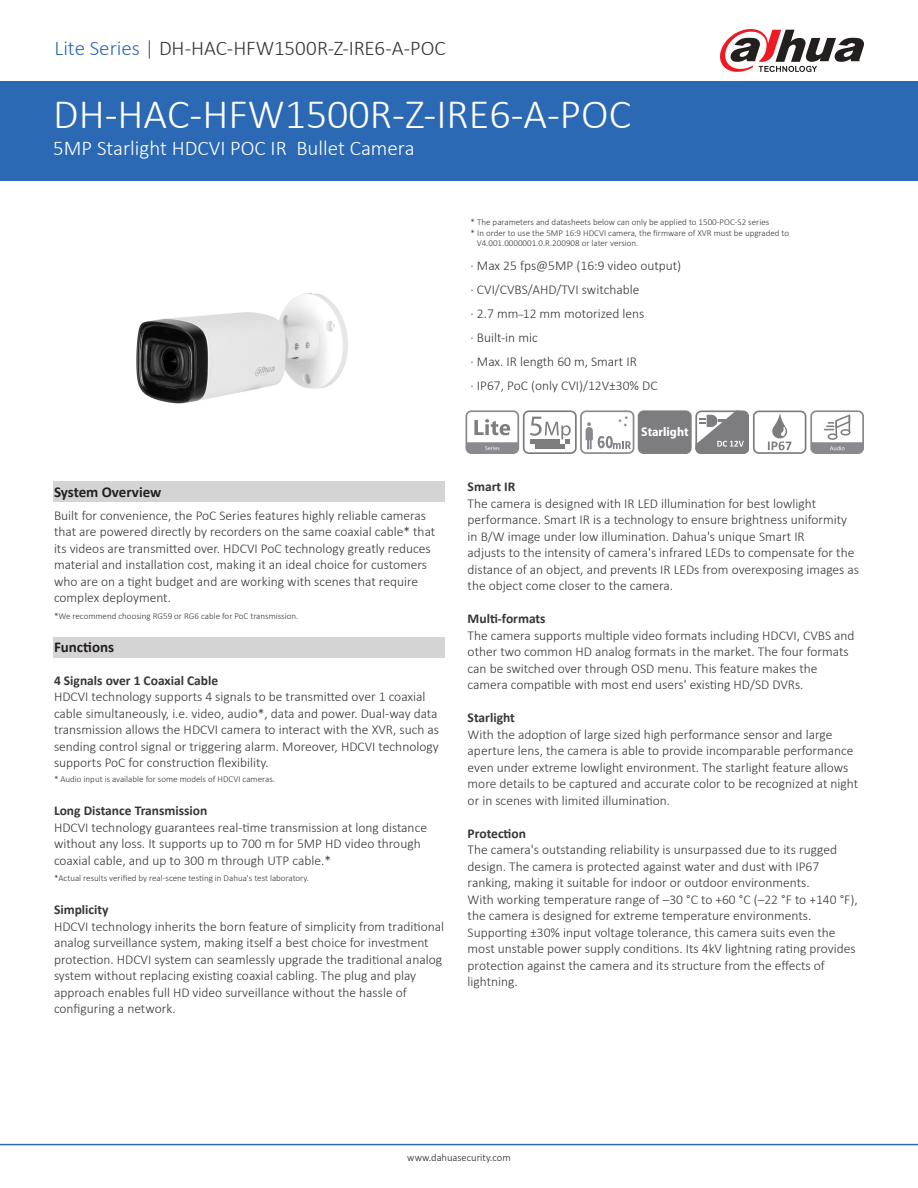
<style>
.page{position:relative;width:918px;height:1188px;background:#fff}
.page>*{position:absolute;margin:0;border:0;box-sizing:border-box;transform-origin:0 0}
.t1{font:300 42px "Calibri";color:#fff}
.t2{font:300 21px "Calibri";color:#393535}
.t3{font:300 21px "Calibri";color:#fff}
.t4{font:700 15px "Calibri";color:#241f1f}
.t5{font:300 13.5px/16.5px "Calibri";color:#393535}
.t6{font:700 13.5px "Calibri";color:#393535}
.t7{font:700 semi-condensed 12.6px "Myriad Pro";color:#fff}
.t8{font:300 10.5px "Calibri";color:#241f1f}
.t9{font:300 9px "Calibri";color:#393535}
.s1{color:#2c69b4}
.s2{color:#5a5758}
.s3{font-size:10.5px;color:#241f1f}
</style>
<div class="page">
<div style="left:0;top:81px;width:918px;height:100px;background:#2c69b4"></div>
<hr style="left:0;top:1144px;width:918px;height:1px;background:#2c69b4">
<svg style="left:720px;top:29px;width:144px;height:43px"></svg>
<img style="left:136px;top:293px;width:212px;height:111px">
<div style="left:53px;top:638px;width:392px;height:20px;background:#d5d4d5"></div>
<div style="left:54px;top:481px;width:391px;height:21px;background:#d5d4d5"></div>
<svg style="left:465px;top:410px;width:399px;height:44px"></svg>
<h2 class="t2" style="left:55px;top:35px;width:393px"><span class="s1">Lite Series</span> <span class="s2">|</span> DH-HAC-HFW1500R-Z-IRE6-A-POC</h2>
<h1 class="t1" style="left:53px;top:88px;width:579px">DH-HAC-HFW1500R-Z-IRE6-A-POC</h1>
<h2 class="t3" style="left:53px;top:135px;width:363px">5MP Starlight HDCVI POC IR Bullet Camera</h2>
<p class="t9" style="left:471px;top:217px;width:300px">* The parameters and datasheets below can only be applied to 1500-POC-S2 series</p>
<p class="t9" style="left:471px;top:227px;width:320px">* In order to use the 5MP 16:9 HDCVI camera, the firmware of XVR must be upgraded to</p>
<p class="t9" style="left:477px;top:238px;width:163px">V4.001.0000001.0.R.200908 or later version.</p>
<p class="t5" style="left:471px;top:254px;width:212px;line-height:24px">· Max 25 fps@5MP (16:9 video output) · CVI/CVBS/AHD/TVI switchable<br>· 2.7 mm<span class="s3">–</span>12 mm motorized lens<br>· Built-in mic<br>· Max. IR length 60 m, Smart IR<br>· IP67, PoC (only CVI)/12V±30% DC</p>
<p class="t4" style="left:54px;top:481px;width:109px">System Overview</p>
<p class="t5" style="left:54px;top:507px;width:383px">Built for convenience, the PoC Series features highly reliable cameras that are powered directly by recorders on the same coaxial cable* that its videos are transmitted over. HDCVI PoC technology greatly reduces material and installation cost, making it an ideal choice for customers who are on a tight budget and are working with scenes that require complex deployment.</p>
<p class="t9" style="left:54px;top:610px;width:246px">*We recommend choosing RG59 or RG6 cable for PoC transmission.</p>
<p class="t4" style="left:54px;top:636px;width:62px">Functions</p>
<p class="t6" style="left:54px;top:671px;width:166px">4 Signals over 1 Coaxial Cable</p>
<p class="t5" style="left:54px;top:689px;width:387px">HDCVI technology supports 4 signals to be transmitted over 1 coaxial cable simultaneously, i.e. video, audio*, data and power. Dual-way data transmission allows the HDCVI camera to interact with the XVR, such as sending control signal or triggering alarm. Moreover, HDCVI technology supports PoC for construction flexibility.</p>
<p class="t9" style="left:54px;top:774px;width:223px">* Audio input is available for some models of HDCVI cameras.</p>
<p class="t6" style="left:54px;top:801px;width:155px">Long Distance Transmission</p>
<p class="t5" style="left:54px;top:819px;width:375px">HDCVI technology guarantees real-time transmission at long distance without any loss. It supports up to 700 m for 5MP HD video through coaxial cable, and up to 300 m through UTP cable.*</p>
<p class="t9" style="left:54px;top:873px;width:256px">*Actual results verified by real-scene testing in Dahua's test laboratory.</p>
<p class="t6" style="left:54px;top:900px;width:56px">Simplicity</p>
<p class="t5" style="left:54px;top:918px;width:392px">HDCVI technology inherits the born feature of simplicity from traditional analog surveillance system, making itself a best choice for investment protection. HDCVI system can seamlessly upgrade the traditional analog system without replacing existing coaxial cabling. The plug and play approach enables full HD video surveillance without the hassle of configuring a network.</p>
<p class="t7" style="left:641px;top:424px;width:49px">Starlight</p>
<p class="t6" style="left:468px;top:477px;width:49px">Smart IR</p>
<p class="t5" style="left:468px;top:495px;width:393px">The camera is designed with IR LED illumination for best lowlight performance. Smart IR is a technology to ensure brightness uniformity in B/W image under low illumination. Dahua's unique Smart IR<br>adjusts to the intensity of camera's infrared LEDs to compensate for the distance of an object, and prevents IR LEDs from overexposing images as the object come closer to the camera.</p>
<p class="t6" style="left:468px;top:609px;width:80px">Multi-formats</p>
<p class="t5" style="left:468px;top:627px;width:388px">The camera supports multiple video formats including HDCVI, CVBS and other two common HD analog formats in the market. The four formats can be switched over through OSD menu. This feature makes the camera compatible with most end users' existing HD/SD DVRs.</p>
<p class="t6" style="left:468px;top:708px;width:49px">Starlight</p>
<p class="t5" style="left:468px;top:726px;width:392px">With the adoption of large sized high performance sensor and large aperture lens, the camera is able to provide incomparable performance even under extreme lowlight environment. The starlight feature allows more details to be captured and accurate color to be recognized at night or in scenes with limited illumination.</p>
<p class="t6" style="left:468px;top:824px;width:60px">Protection</p>
<p class="t5" style="left:468px;top:841px;width:392px">The camera's outstanding reliability is unsurpassed due to its rugged design. The camera is protected against water and dust with IP67 ranking, making it suitable for indoor or outdoor environments.<br>With working temperature range of –30 °C to +60 °C (–22 °F to +140 °F), the camera is designed for extreme temperature environments.<br>Supporting ±30% input voltage tolerance, this camera suits even the most unstable power supply conditions. Its 4kV lightning rating provides protection against the camera and its structure from the effects of lightning.</p>
<p class="t8" style="left:407px;top:1151px;width:105px">www.dahuasecurity.com</p>
</div>
